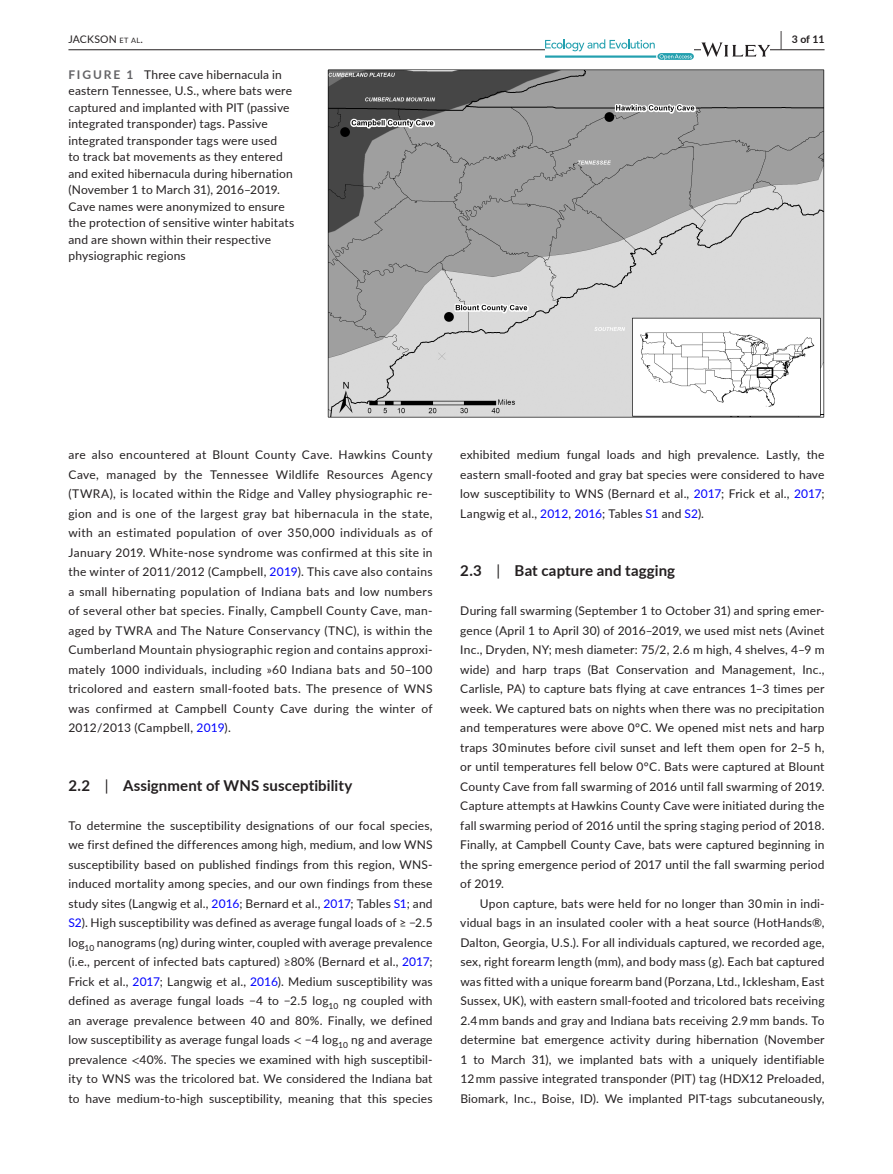
<style>
.page{position:relative;width:893px;height:1174px;background:#fff}
.page>*{position:absolute;margin:0;border:0;box-sizing:border-box;transform-origin:0 0}
.t1{font:700 15px "Lato";letter-spacing:.005em;color:#231f20}
.t2{font:12px/19.5px "Lato";letter-spacing:.015em;color:#231f20;text-align:justify}
.t3{font:10.5px "Lato";letter-spacing:.015em;color:#231f20}
.t4{font:700 10.5px "Lato";color:#231f20}
.s1{font-size:7.35px}
.s2{font-size:19.5px}
.s3{font-weight:700;color:#636366}
.s4{color:#00f}
.s5{font-weight:400}
.s6{font-family:"STIX"}
</style>
<div class="page">
<hr style="left:68px;top:49px;width:756px;height:1px;background:#231f20">
<svg style="left:545px;top:39px;width:149px;height:21px"></svg>
<svg style="left:701px;top:42px;width:69px;height:15px"></svg>
<img style="left:327px;top:69px;width:497px;height:348px">
<p class="t3" style="left:68px;top:31px;width:76px">JACKSON <span class="s1">et al</span>.</p>
<p class="t4" style="left:780px;top:31px;width:46px"><span class="s2">|</span> 3 of 11</p>
<p class="t2" style="left:68px;top:66px;width:227px;line-height:16.5px;text-align:left"><span class="s3">FIGURE 1</span> Three cave hibernacula in eastern Tennessee, U.S., where bats were captured and implanted with PIT (passive integrated transponder) tags. Passive integrated transponder tags were used<br>to track bat movements as they entered and exited hibernacula during hibernation (November 1 to March 31), 2016–2019.<br>Cave names were anonymized to ensure the protection of sensitive winter habitats and are shown within their respective physiographic regions</p>
<p class="t2" style="left:68px;top:444px;width:366px">are also encountered at Blount County Cave. Hawkins County Cave, managed by the Tennessee Wildlife Resources Agency (TWRA), is located within the Ridge and Valley physiographic re&shy;gion and is one of the largest gray bat hibernacula in the state, with an estimated population of over 350,000 individuals as of January 2019. White-nose syndrome was confirmed at this site in the winter of 2011/2012 (Campbell, <span class="s4">2019</span>). This cave also contains a small hibernating population of Indiana bats and low numbers of several other bat species. Finally, Campbell County Cave, man&shy;aged by TWRA and The Nature Conservancy (TNC), is within the Cumberland Mountain physiographic region and contains approxi&shy;mately 1000 individuals, including »60 Indiana bats and 50–100 tricolored and eastern small-footed bats. The presence of WNS was confirmed at Campbell County Cave during the winter of 2012/2013 (Campbell, <span class="s4">2019</span>).</p>
<p class="t1" style="left:68px;top:774px;width:285px">2.2 <span class="s5">|</span> Assignment of WNS susceptibility</p>
<p class="t2" style="left:68px;top:815px;width:366px">To determine the susceptibility designations of our focal species, we first defined the differences among high, medium, and low WNS susceptibility based on published findings from this region, WNS&shy;induced mortality among species, and our own findings from these study sites (Langwig et al., <span class="s4">2016</span>; Bernard et al., <span class="s4">2017</span>; Tables <span class="s4">S1</span>; and <span class="s4">S2</span>). High susceptibility was defined as average fungal loads of ≥ −2.5 log<sub>10</sub> nanograms (ng) during winter, coupled with average prevalence (i.e., percent of infected bats captured) ≥80% (Bernard et al., <span class="s4">2017</span>; Frick et al., <span class="s4">2017</span>; Langwig et al., <span class="s4">2016</span>). Medium susceptibility was defined as average fungal loads −4 to −2.5 log<sub>10</sub> ng coupled with an average prevalence between 40 and 80%. Finally, we defined low susceptibility as average fungal loads <span class="s6">&lt;</span> −4 log<sub>10</sub> ng and average prevalence <span class="s6">&lt;</span>40%. The species we examined with high susceptibil&shy;ity to WNS was the tricolored bat. We considered the Indiana bat to have medium-to-high susceptibility, meaning that this species</p>
<p class="t2" style="left:460px;top:444px;width:366px">exhibited medium fungal loads and high prevalence. Lastly, the eastern small-footed and gray bat species were considered to have low susceptibility to WNS (Bernard et al., <span class="s4">2017</span>; Frick et al., <span class="s4">2017</span>; Langwig et al., <span class="s4">2012</span>, <span class="s4">2016</span>; Tables <span class="s4">S1</span> and <span class="s4">S2</span>).</p>
<p class="t1" style="left:460px;top:560px;width:216px">2.3 <span class="s5">|</span> Bat capture and tagging</p>
<p class="t2" style="left:460px;top:600px;width:366px">During fall swarming (September 1 to October 31) and spring emer&shy;gence (April 1 to April 30) of 2016–2019, we used mist nets (Avinet Inc., Dryden, NY; mesh diameter: 75/2, 2.6 m high, 4 shelves, 4–9 m wide) and harp traps (Bat Conservation and Management, Inc., Carlisle, PA) to capture bats flying at cave entrances 1–3 times per week. We captured bats on nights when there was no precipitation and temperatures were above 0°C. We opened mist nets and harp traps 30 minutes before civil sunset and left them open for 2–5 h, or until temperatures fell below 0°C. Bats were captured at Blount County Cave from fall swarming of 2016 until fall swarming of 2019.<br>Capture attempts at Hawkins County Cave were initiated during the fall swarming period of 2016 until the spring staging period of 2018.<br>Finally, at Campbell County Cave, bats were captured beginning in the spring emergence period of 2017 until the fall swarming period of 2019.</p>
<p class="t2" style="left:460px;top:893px;width:366px;text-indent:19px">Upon capture, bats were held for no longer than 30 min in indi&shy;vidual bags in an insulated cooler with a heat source (HotHands®, Dalton, Georgia, U.S.). For all individuals captured, we recorded age, sex, right forearm length (mm), and body mass (g). Each bat captured was fitted with a unique forearm band (Porzana, Ltd., Icklesham, East Sussex, UK), with eastern small-footed and tricolored bats receiving 2.4 mm bands and gray and Indiana bats receiving 2.9 mm bands. To determine bat emergence activity during hibernation (November 1 to March 31), we implanted bats with a uniquely identifiable 12 mm passive integrated transponder (PIT) tag (HDX12 Preloaded, Biomark, Inc., Boise, ID). We implanted PIT-tags subcutaneously,</p>
</div>
